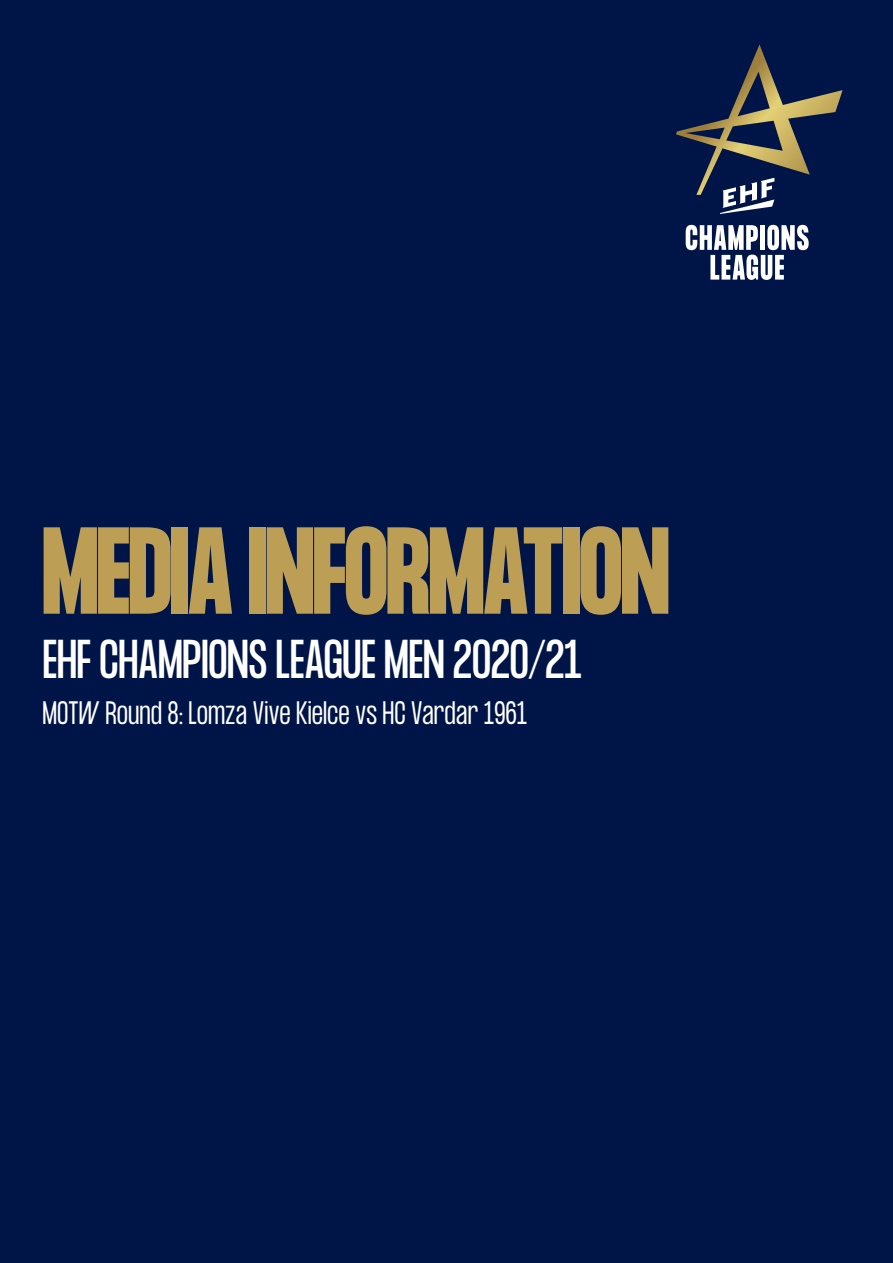
<style>
.page{position:relative;width:893px;height:1263px;background:#001547}
.page>*{position:absolute;margin:0;border:0;box-sizing:border-box;transform-origin:0 0}
.t1{font:700 108px "Formula Condensed";letter-spacing:-.01em;color:#bc9e54}
.t2{font:48px "Formula Condensed";letter-spacing:-.005em;color:#fff}
.Body{font:300 28.5px "Formula Condensed";color:#fff}
</style>
<div class="page">
<svg style="left:686px;top:225px;width:123px;height:55px"></svg>
<svg style="left:676px;top:44px;width:167px;height:170px"></svg>
<p class="t1" style="left:43px;top:507px;width:628px">MEDIA INFORMATION</p>
<p class="t2" style="left:43px;top:630px;width:541px">EHF CHAMPIONS LEAGUE MEN 2020/21</p>
<p class="Body" style="left:43px;top:696px;width:486px">MOTW Round 8: Lomza Vive Kielce vs HC Vardar 1961</p>
</div>
